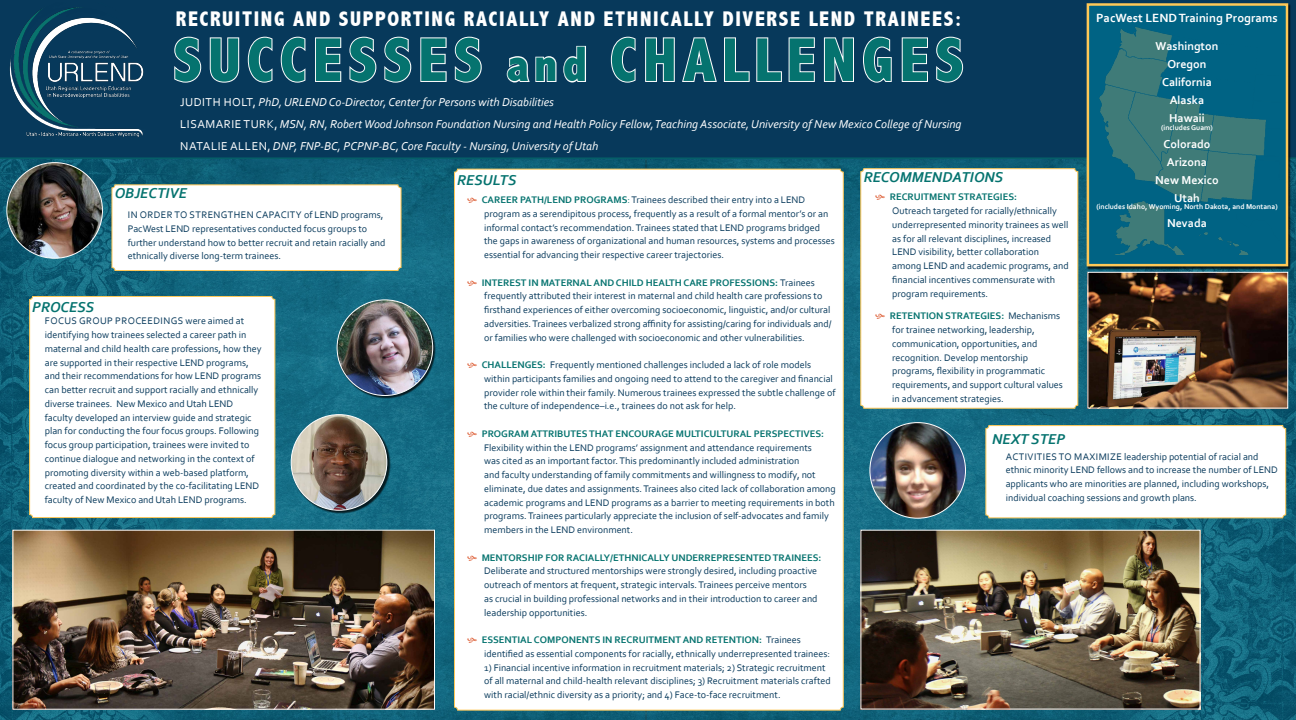
<style>
.page{position:relative;width:1296px;height:720px;background:#fff}
.page>*{position:absolute;margin:0;border:0;box-sizing:border-box;transform-origin:0 0}
.t1{font:800 condensed 62.5px "Abadi";letter-spacing:.1em;color:#05736f}
.t2{font:800 condensed 21.25px "Abadi";letter-spacing:.075em;color:#fff}
.t3{font:italic 700 15px "Corbel";color:#05736f}
.t4{font:700 12.5px "Corbel";color:#fff}
.t5{font:italic 12px/22px "Corbel";color:#fff}
.t6{font:700 12px/18px "Corbel";color:#fff;text-align:center}
.t7{font:10px/13.8px "Corbel";color:#07395b}
.t8{font:700 10px "Corbel";color:#05736f}
.t9{font:700 7.5px "Corbel";color:#fff}
.s1{font-size:50px}
.s2{font-style:normal}
.s3{font-weight:700;color:#05736f}
.s4{color:#05736f}
</style>
<div class="page">
<img style="left:0;top:159px;width:1296px;height:561px">
<div style="left:0;top:0;width:1296px;height:158px;background:#07395b"></div>
<svg style="left:173px;top:36px;width:29px;height:48px"></svg>
<svg style="left:209px;top:36px;width:31px;height:48px"></svg>
<svg style="left:247px;top:36px;width:27px;height:48px"></svg>
<svg style="left:280px;top:36px;width:27px;height:48px"></svg>
<svg style="left:314px;top:36px;width:28px;height:47px"></svg>
<svg style="left:348px;top:36px;width:29px;height:48px"></svg>
<svg style="left:383px;top:36px;width:29px;height:48px"></svg>
<svg style="left:419px;top:36px;width:64px;height:48px;background:#406681"></svg>
<svg style="left:506px;top:45px;width:81px;height:39px"></svg>
<svg style="left:610px;top:36px;width:27px;height:48px"></svg>
<svg style="left:644px;top:36px;width:172px;height:47px;background:#3a627d"></svg>
<svg style="left:823px;top:36px;width:32px;height:48px"></svg>
<svg style="left:862px;top:36px;width:31px;height:48px"></svg>
<svg style="left:901px;top:36px;width:28px;height:47px"></svg>
<svg style="left:935px;top:36px;width:29px;height:48px"></svg>
<img style="left:4px;top:3px;width:142px;height:135px">
<div style="left:1088px;top:4px;width:199px;height:261px;background:#006384"></div>
<div style="left:1087px;top:3px;width:201px;height:263px;border:2px solid #ffc857"></div>
<img style="left:1099px;top:18px;width:193px;height:236px">
<div style="left:30px;top:296px;width:245px;height:222px;background:#fff;border-radius:3px"></div>
<div style="left:29px;top:296px;width:246px;height:222px;border:1px solid #ffc857;border-radius:3px"></div>
<img style="left:862px;top:532px;width:337px;height:176px">
<img style="left:14px;top:532px;width:419px;height:176px">
<div style="left:12px;top:530px;width:423px;height:180px;border:1px solid #fff"></div>
<div style="left:455px;top:169px;width:388px;height:541px;background:#fff;border-radius:3px"></div>
<div style="left:112px;top:185px;width:289px;height:86px;background:#fff;border-radius:3px"></div>
<div style="left:112px;top:184px;width:289px;height:87px;border:1px solid #ffc857;border-radius:3px"></div>
<div style="left:291px;top:415px;width:99px;height:99px;background:#000;opacity:.75"></div>
<img style="left:291px;top:415px;width:96px;height:95px;border-radius:48px">
<div style="left:337px;top:300px;width:99px;height:99px;background:#000;opacity:.75"></div>
<img style="left:337px;top:300px;width:96px;height:96px;border-radius:48px">
<img style="left:870px;top:423px;width:96px;height:95px;border-radius:48px">
<img style="left:7px;top:163px;width:95px;height:95px;border-radius:48px">
<div style="left:861px;top:169px;width:217px;height:239px;background:#fff;border-radius:3px"></div>
<div style="left:860px;top:168px;width:218px;height:241px;border:1px solid #ffc857;border-radius:3px"></div>
<img style="left:1089px;top:274px;width:197px;height:133px">
<div style="left:1087px;top:272px;width:201px;height:137px;border:1px solid #fff"></div>
<div style="left:986px;top:426px;width:300px;height:92px;background:#fff;border-radius:3px"></div>
<div style="left:986px;top:425px;width:300px;height:93px;border:1px solid #ffc857;border-radius:3px"></div>
<h2 class="t2" style="left:176px;top:7px;width:646px">RECRUITING AND SUPPORTING RACIALLY AND ETHNICALLY DIVERSE LEND</h2>
<h2 class="t2" style="left:864px;top:7px;width:99px">TRAINEES:</h2>
<h1 class="t1" style="left:173px;top:24px;width:788px">SUCCESSES <span class="s1">AND</span> CHALLENGES</h1>
<p class="t5" style="left:180px;top:90px;width:783px"><span class="s2">Judith H olt,</span> PhD, URLEND Co-Director, Center for Persons with Disabilities<br><span class="s2">L isaMarie Turk,</span> MSN, RN, Robert Wood Johnson Foundation Nursing and Health Policy Fellow, Teaching Associate, University of New Mexico College of Nursing<br><span class="s2">Natalie Allen ,</span> DNP, FNP-BC, PCPNP-BC, Core Faculty - Nursing, University of Utah</p>
<p class="t4" style="left:1096px;top:10px;width:183px">PacWest LEND Training Programs</p>
<p class="t6" style="left:1156px;top:37px;width:65px">Washington<br>Oregon<br>California<br>Alaska<br>Hawaii</p>
<p class="t9" style="left:1161px;top:122px;width:53px">(includes Guam)</p>
<p class="t6" style="left:1155px;top:134px;width:65px">Colorado<br>Arizona<br>New Mexico<br>Utah</p>
<p class="t9" style="left:1096px;top:202px;width:183px">(includes Idaho, Wyoming, North Dakota, and Montana)</p>
<p class="t6" style="left:1167px;top:214px;width:41px">Nevada</p>
<h3 class="t3" style="left:864px;top:168px;width:141px">RECOMMENDATIONS</h3>
<p class="t8" style="left:890px;top:191px;width:129px">RECRUITMENT STRATEGIES:</p>
<p class="t7" style="left:892px;top:204px;width:178px">Outreach targeted for racially/ethnically underrepresented minority trainees as well as for all relevant disciplines, increased LEND visibility, better collaboration among LEND and academic programs, and financial incentives commensurate with program requirements.</p>
<p class="t7" style="left:890px;top:309px;width:175px"><span class="s3">RETENTION STRATEGIES:</span> Mechanisms for trainee networking, leadership, communication, opportunities, and recognition. Develop mentorship programs, flexibility in programmatic requirements, and support cultural values in advancement strategies.</p>
<h3 class="t3" style="left:992px;top:429px;width:74px">NEXT STEP</h3>
<p class="t7" style="left:1006px;top:449px;width:7px">ACTI</p>
<p class="t7" style="left:1028px;top:449px;width:12px">VITIES</p>
<h3 class="t3" style="left:457px;top:171px;width:61px">RESULTS</h3>
<p class="t7" style="left:482px;top:193px;width:355px"><span class="s3">CAREER PATH/LEND PROGRAMS</span><span class="s4">:</span> Trainees described their entry into a LE ND program as a serendipitous process, frequently as a result of a formal mentor’s or an informal contact’s recommendation. Trainees stated that LEND programs bridged<br>the gaps in awareness of organizational and human resources, systems and processes essential for advancing their respective career trajectories.</p>
<p class="t7" style="left:482px;top:275px;width:351px"><span class="s3">INTEREST IN MATERNAL AND CHILD HEALTH CARE PROFESSIONS:</span> Trainees frequently attributed their interest in maternal and child health care professions to firsthand experiences of either overcoming socioeconomic, linguistic, and/or cultural adversities. Trainees verbalized strong affinity for assisting/caring for individuals and/ or families who were challenged with socioeconomic and other vulnerabilities.</p>
<p class="t7" style="left:482px;top:358px;width:355px"><span class="s3">CHALLENGES:</span> Frequently mentioned challenges included a lack of role models within participants families and ongoing need to attend to the caregiver and financial provider role within their family. Numerous trainees expressed the subtle challenge of the culture of independence–i.e., trainees do not ask for help.</p>
<p class="t8" style="left:482px;top:427px;width:344px">PROGRAM ATTRIBUTES THAT ENCOURAGE MULTICULTURAL PERSPECTIVES:</p>
<p class="t7" style="left:484px;top:440px;width:353px">Flexibility within the LEND programs’ assignment and attendance requirements<br>was cited as an important factor. This predominantly included administration<br>and faculty understanding of family commitments and willingness to modify, not eliminate, due dates and assignments. Trainees also cited lack of collaboration among academic programs and LEND programs as a barrier to meeting requirements in both programs. Trainees particularly appreciate the inclusion of self-advocates and family members in the LEND environment.</p>
<p class="t8" style="left:482px;top:551px;width:341px">MENTORSHIP FOR RACIALLY/ETHNICALLY UNDERREPRESENTED TRAINEES:</p>
<p class="t7" style="left:484px;top:564px;width:335px">Deliberate and structured mentorships were strongly desired, including proactive outreach of mentors at frequent, strategic intervals. Trainees perceive mentors as crucial in building professional networks and in their introduction to career and leadership opportunities.</p>
<p class="t7" style="left:482px;top:633px;width:350px"><span class="s3">ESSENTIAL COMPONENTS IN RECRUITMENT AND RETENTION:</span> Trainees identified as essential components for racially, ethnically underrepresented trainees:</p>
<p class="t7" style="left:484px;top:660px;width:348px">1) Financial incentive information in recruitment materials; 2) Strategic recruitment of all maternal and child-health relevant disciplines; 3) Recruitment materials crafted with racial/ethnic diversity as a priority; and 4) Face-to-face recruitment.</p>
<h3 class="t3" style="left:115px;top:184px;width:74px">OBJECTIVE</h3>
<p class="t7" style="left:128px;top:208px;width:259px">In order to stren gthen capacity of LEND programs, PacWest LE ND representatives conducted focus groups to further understand how to better recruit and retain racially and ethnically diverse long-term trainees.</p>
<h3 class="t3" style="left:32px;top:297px;width:64px">PROCESS</h3>
<p class="t7" style="left:45px;top:314px;width:218px">Focus group proceedings were aimed at identifying how trainees selected a career path in maternal and child health care professions, how they are supported in their respective LEND programs, and their recommendations for how LEND programs can better recruit and support racially and ethnically diverse trainees. New Mexico and Utah LEND faculty developed an interview guide and strategic plan for conducting the four focus groups. Following focus group participation, trainees were invited to continue dialogue and networking in the context of promoting diversity within a web-based platform, created and coordinated by the co-facilitating LE ND faculty of New Mexico and Utah LEND programs.</p>
<p class="t7" style="left:1006px;top:449px;width:272px;line-height:13.9px;text-indent:53px">to maxim ize leadership potential of racial and ethnic minority LEND fellows and to increase the number of LEND applicants who are minorities are planned, including workshops, individual coaching sessions and growth plans.</p>
</div>
